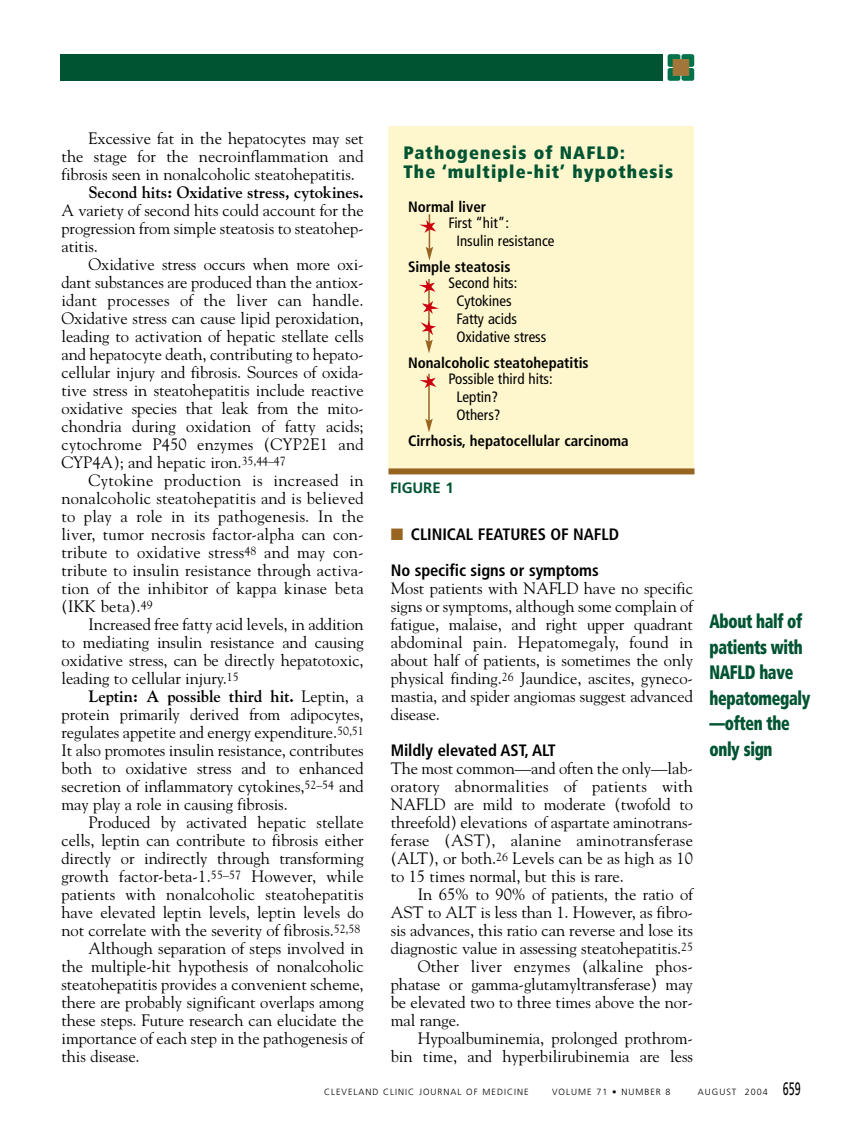
<style>
.page{position:relative;width:864px;height:1134px;background:#fff}
.page>*{position:absolute;margin:0;border:0;box-sizing:border-box;transform-origin:0 0}
.t1{font:900 condensed 19.5px/25.5px "Frutiger";letter-spacing:-.02em;color:#015432;scale:.8 1}
.t2{font:900 condensed 18px/19.5px "Frutiger";letter-spacing:.06em;color:#015432}
.t3{font:16.5px/18px "Goudy";letter-spacing:-.005em;color:#000;text-align:justify}
.t4{font:700 condensed 16.5px/36px "Frutiger";letter-spacing:-.005em;color:#000}
.t5{font:700 16.5px "Goudy";letter-spacing:-.005em;color:#000}
.t6{font:16.5px "Goudy";letter-spacing:.015em;color:#000}
.t7{font:condensed 15px/18px "Frutiger";color:#000}
.t8{font:700 condensed 15px "Frutiger";color:#000}
.t9{font:700 15px "Frutiger";color:#015432}
.t10{font:300 9px "Frutiger";letter-spacing:.11em;color:#000}
.s1{font-weight:700}
.s2{color:#976422}
.s3{font-weight:400}
.s4{font-weight:400;font-size:18px}
</style>
<div class="page">
<div style="left:60px;top:54px;width:603px;height:27px;background:#015432"></div>
<svg style="left:667px;top:55px;width:28px;height:25px"></svg>
<svg style="left:668px;top:54px;width:26px;height:27px"></svg>
<div style="left:673px;top:60px;width:16px;height:15px;background:#a17638"></div>
<div style="left:388px;top:126px;width:306px;height:344px;background:#fef7ce"></div>
<div style="left:388px;top:468px;width:306px;height:6px;background:#976422"></div>
<hr style="left:429px;top:214px;width:1px;height:35px;background:#976422">
<svg style="left:426px;top:247px;width:7px;height:14px"></svg>
<hr style="left:428px;top:374px;width:2px;height:47px;background:#976422">
<svg style="left:425px;top:419px;width:8px;height:13px"></svg>
<hr style="left:428px;top:279px;width:2px;height:63px;background:#976422">
<svg style="left:419px;top:220px;width:17px;height:13px"></svg>
<svg style="left:420px;top:375px;width:16px;height:13px"></svg>
<svg style="left:419px;top:280px;width:17px;height:13px"></svg>
<svg style="left:422px;top:301px;width:17px;height:13px"></svg>
<svg style="left:420px;top:320px;width:16px;height:33px"></svg>
<p class="t3" style="left:61px;top:131px;width:304px;text-indent:27px">Excessive fat in the hepatocytes may set the stage for the necroinflammation and fibrosis seen in nonalcoholic steatohepatitis.</p>
<p class="t5" style="left:88px;top:186px;width:277px">Second hits: Oxidative stress, cytokines.</p>
<p class="t3" style="left:61px;top:203px;width:304px">A variety of second hits could account for the progression from simple steatosis to steatohep&shy;atitis.</p>
<p class="t3" style="left:61px;top:257px;width:304px;text-indent:27px">Oxidative stress occurs when more oxi&shy;dant substances are produced than the antiox&shy;idant processes of the liver can handle.<br>Oxidative stress can cause lipid peroxidation, leading to activation of hepatic stellate cells and hepatocyte death, contributing to hepato&shy;cellular injury and fibrosis. Sources of oxida&shy;tive stress in steatohepatitis include reactive oxidative species that leak from the mito&shy;chondria during oxidation of fatty acids; cytochrome P450 enzymes (CYP2E1 and CYP4A); and hepatic iron.<sup>35,44–47</sup></p>
<p class="t3" style="left:61px;top:473px;width:304px;text-indent:27px">Cytokine production is increased in nonalcoholic steatohepatitis and is believed to play a role in its pathogenesis. In the liver, tumor necrosis factor-alpha can con&shy;tribute to oxidative stress<sup>48</sup> and may con&shy;tribute to insulin resistance through activa&shy;tion of the inhibitor of kappa kinase beta (IKK beta).<sup>49</sup></p>
<p class="t3" style="left:61px;top:617px;width:304px;text-indent:27px">Increased free fatty acid levels, in addition to mediating insulin resistance and causing oxidative stress, can be directly hepatotoxic, leading to cellular injury.<sup>15</sup></p>
<p class="t3" style="left:61px;top:689px;width:304px;text-indent:27px"><span class="s1">Leptin: A possible third hit.</span> Leptin, a protein primarily derived from adipocytes, regulates appetite and energy expenditure.<sup>50,51<br></sup>It also promotes insulin resistance, contributes both to oxidative stress and to enhanced secretion of inflammatory cytokines,<sup>52–54</sup> and may play a role in causing fibrosis.</p>
<p class="t3" style="left:89px;top:815px;width:277px">Produced by activated hepatic stellate</p>
<p class="t3" style="left:62px;top:833px;width:304px">cells, leptin can contribute to fibrosis either</p>
<p class="t3" style="left:62px;top:851px;width:304px">directly or indirectly through transforming</p>
<p class="t3" style="left:62px;top:869px;width:304px">growth factor-beta-1.<sup>55–57</sup> However, while</p>
<p class="t3" style="left:61px;top:887px;width:304px">patients with nonalcoholic steatohepatitis</p>
<p class="t3" style="left:61px;top:905px;width:304px">have elevated leptin levels, leptin levels do</p>
<p class="t3" style="left:61px;top:923px;width:300px">not correlate with the severity of fibrosis.<sup>52,58</sup></p>
<p class="t3" style="left:88px;top:941px;width:277px">Although separation of steps involved in</p>
<p class="t3" style="left:61px;top:959px;width:304px">the multiple-hit hypothesis of nonalcoholic</p>
<p class="t3" style="left:61px;top:977px;width:304px">steatohepatitis provides a convenient scheme,</p>
<p class="t3" style="left:61px;top:995px;width:304px">there are probably significant overlaps among</p>
<p class="t3" style="left:61px;top:1013px;width:304px">these steps. Future research can elucidate the</p>
<p class="t3" style="left:61px;top:1031px;width:304px">importance of each step in the pathogenesis of</p>
<p class="t3" style="left:61px;top:1049px;width:80px">this disease.</p>
<p class="t2" style="left:404px;top:144px;width:271px">Pathogenesis of NAFLD:<br>The ‘multiple-hit’ hypothesis</p>
<p class="t8" style="left:408px;top:200px;width:80px">Normal liver</p>
<p class="t7" style="left:456px;top:215px;width:100px;text-indent:-8px">First “hit”:<br>Insulin resistance</p>
<p class="t8" style="left:408px;top:260px;width:104px">Simple steatosis</p>
<p class="t7" style="left:456px;top:275px;width:92px;text-indent:-8px">Second hits:<br>Cytokines<br>Fatty acids<br>Oxidative stress</p>
<p class="t8" style="left:408px;top:356px;width:182px">Nonalcoholic steatohepatitis</p>
<p class="t7" style="left:456px;top:371px;width:98px;text-indent:-8px">Possible third hits:<br>Leptin?<br>Others?</p>
<p class="t8" style="left:408px;top:434px;width:222px">Cirrhosis, hepatocellular carcinoma</p>
<p class="t9" style="left:390px;top:481px;width:65px">FIGURE 1</p>
<p class="t4" style="left:391px;top:518px;width:230px"><span class="s2">■</span> CLINICAL FEATURES OF NAFLD<br>No specific signs or symptoms</p>
<p class="t3" style="left:391px;top:581px;width:304px">Most patients with NAFLD have no specific signs or symptoms, although some complain of fatigue, malaise, and right upper quadrant abdominal pain. Hepatomegaly, found in about half of patients, is sometimes the only physical finding.<sup>26</sup> Jaundice, ascites, gyneco&shy;mastia, and spider angiomas suggest advanced disease.</p>
<p class="t4" style="left:391px;top:734px;width:167px">Mildly elevated AST, ALT</p>
<p class="t3" style="left:391px;top:761px;width:304px">The most common—and often the only—lab&shy;oratory abnormalities of patients with NAFLD are mild to moderate (twofold to threefold) elevations of aspartate aminotrans&shy;ferase (AST), alanine aminotransferase (ALT), or both.<sup>26</sup> Levels can be as high as 10 to 15 times normal, but this is rare.</p>
<p class="t3" style="left:418px;top:887px;width:277px">In 65% to 90% of patients, the ratio of</p>
<p class="t3" style="left:391px;top:905px;width:304px">AST to ALT is less than 1. However, as fibro-</p>
<p class="t3" style="left:391px;top:923px;width:304px">sis advances, this ratio can reverse and lose its</p>
<p class="t3" style="left:391px;top:941px;width:304px">diagnostic value in assessing steatohepatitis.<sup>25</sup></p>
<p class="t6" style="left:418px;top:960px;width:277px">Other liver enzymes (alkaline phos-</p>
<p class="t3" style="left:391px;top:977px;width:304px">phatase or gamma-glutamyltransferase) may</p>
<p class="t3" style="left:391px;top:995px;width:304px">be elevated two to three times above the nor-</p>
<p class="t3" style="left:391px;top:1013px;width:71px">mal range.</p>
<p class="t3" style="left:418px;top:1031px;width:277px">Hypoalbuminemia, prolonged prothrom-</p>
<p class="t3" style="left:391px;top:1049px;width:304px">bin time, and hyperbilirubinemia are less</p>
<p class="t10" style="left:324px;top:1088px;width:206px">CLEVELAND CLINIC JOURNAL OF MEDICINE</p>
<p class="t10" style="left:552px;top:1088px;width:120px">VOLUME 71 <span class="s3">•</span> NUMBER 8</p>
<p class="t10" style="left:698px;top:1088px;width:105px">AUGUST 2004 <span class="s4">659</span></p>
<p class="t1" style="left:710px;top:610px;width:128px">About half of patients with<br>NAFLD have hepatomegaly —often the only sign</p>
</div>
